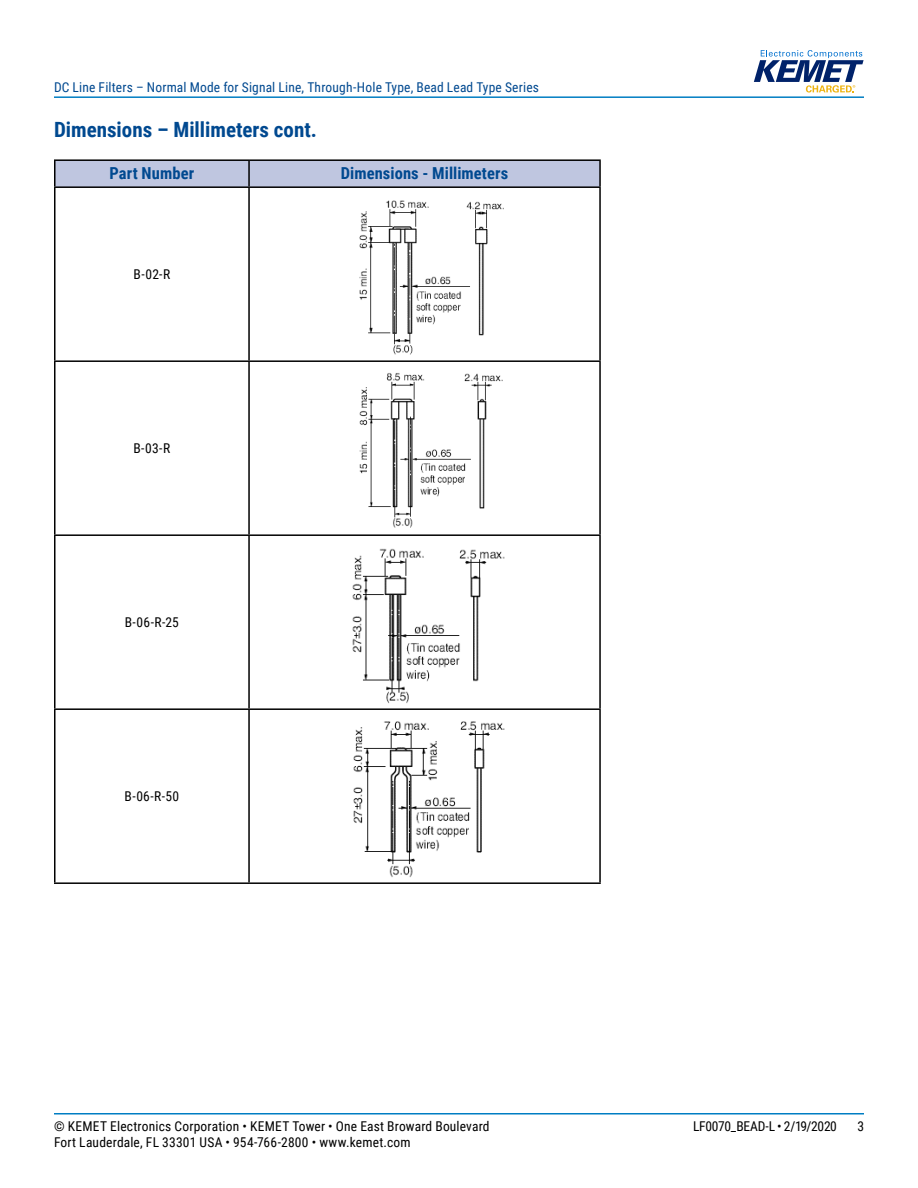
<style>
.page{position:relative;width:918px;height:1188px;background:#fff}
.page>*{position:absolute;margin:0;border:0;box-sizing:border-box;transform-origin:0 0}
.t1{font:700 21px "Roboto Condensed";color:#004990}
.t2{font:700 16.5px "Roboto Condensed";letter-spacing:.005em;color:#004990}
.t3{font:13.5px "Roboto Condensed";letter-spacing:.015em;color:#000}
.t4{font:13.5px "Roboto Condensed";letter-spacing:.015em;color:#004990}
.t5{font:13.5px "Roboto Condensed";letter-spacing:-.025em;color:#000}
</style>
<div class="page">
<hr style="left:54px;top:1113px;width:810px;height:2px;background:#007dc3">
<hr style="left:54px;top:96px;width:810px;height:2px;background:#007dc3">
<svg style="left:754px;top:50px;width:110px;height:43px"></svg>
<div style="left:56px;top:161px;width:543px;height:25px;background:#bfc6e0"></div>
<hr style="left:248px;top:161px;width:2px;height:25px;background:#000">
<hr style="left:54px;top:186px;width:195px;height:2px;background:#000">
<hr style="left:249px;top:186px;width:352px;height:2px;background:#000">
<hr style="left:248px;top:188px;width:2px;height:172px;background:#000">
<hr style="left:54px;top:360px;width:195px;height:2px;background:#000">
<hr style="left:249px;top:360px;width:352px;height:2px;background:#000">
<hr style="left:248px;top:362px;width:2px;height:172px;background:#000">
<hr style="left:54px;top:534px;width:195px;height:2px;background:#000">
<hr style="left:249px;top:534px;width:352px;height:2px;background:#000">
<hr style="left:248px;top:536px;width:2px;height:172px;background:#000">
<hr style="left:54px;top:708px;width:195px;height:2px;background:#000">
<hr style="left:249px;top:708px;width:352px;height:2px;background:#000">
<hr style="left:248px;top:710px;width:2px;height:172px;background:#000">
<hr style="left:54px;top:159px;width:195px;height:2px;background:#000">
<hr style="left:54px;top:161px;width:2px;height:25px;background:#000">
<hr style="left:249px;top:159px;width:352px;height:2px;background:#000">
<hr style="left:599px;top:161px;width:2px;height:25px;background:#000">
<hr style="left:54px;top:188px;width:2px;height:172px;background:#000">
<hr style="left:599px;top:188px;width:2px;height:172px;background:#000">
<hr style="left:54px;top:362px;width:2px;height:172px;background:#000">
<hr style="left:599px;top:362px;width:2px;height:172px;background:#000">
<hr style="left:54px;top:536px;width:2px;height:172px;background:#000">
<hr style="left:599px;top:536px;width:2px;height:172px;background:#000">
<hr style="left:54px;top:710px;width:2px;height:172px;background:#000">
<hr style="left:599px;top:710px;width:2px;height:172px;background:#000">
<hr style="left:54px;top:882px;width:195px;height:2px;background:#000">
<hr style="left:249px;top:882px;width:352px;height:2px;background:#000">
<img style="left:359px;top:200px;width:144px;height:155px">
<img style="left:359px;top:373px;width:144px;height:155px">
<img style="left:352px;top:548px;width:153px;height:155px">
<img style="left:353px;top:721px;width:152px;height:156px">
<p class="t4" style="left:54px;top:78px;width:486px">DC Line Filters – Normal Mode for Signal Line, Through-Hole Type, Bead Lead Type Series</p>
<h1 class="t1" style="left:54px;top:115px;width:265px">Dimensions – Millimeters cont.</h1>
<p class="t2" style="left:110px;top:161px;width:86px">Part Number</p>
<p class="t2" style="left:341px;top:161px;width:169px">Dimensions - Millimeters</p>
<p class="t3" style="left:134px;top:265px;width:38px">B-02-R</p>
<p class="t3" style="left:133px;top:439px;width:38px">B-03-R</p>
<p class="t3" style="left:125px;top:613px;width:56px">B-06-R-25</p>
<p class="t3" style="left:125px;top:787px;width:56px">B-06-R-50</p>
<p class="t3" style="left:54px;top:1116px;width:437px">© KEMET Electronics Corporation • KEMET Tower • One East Broward Boulevard</p>
<p class="t5" style="left:693px;top:1116px;width:145px">LF0070_BEAD-L • 2/19/2020</p>
<p class="t3" style="left:857px;top:1116px;width:8px">3</p>
<p class="t3" style="left:54px;top:1133px;width:358px">Fort Lauderdale, FL 33301 USA • 954-766-2800 • www.kemet.com</p>
</div>
